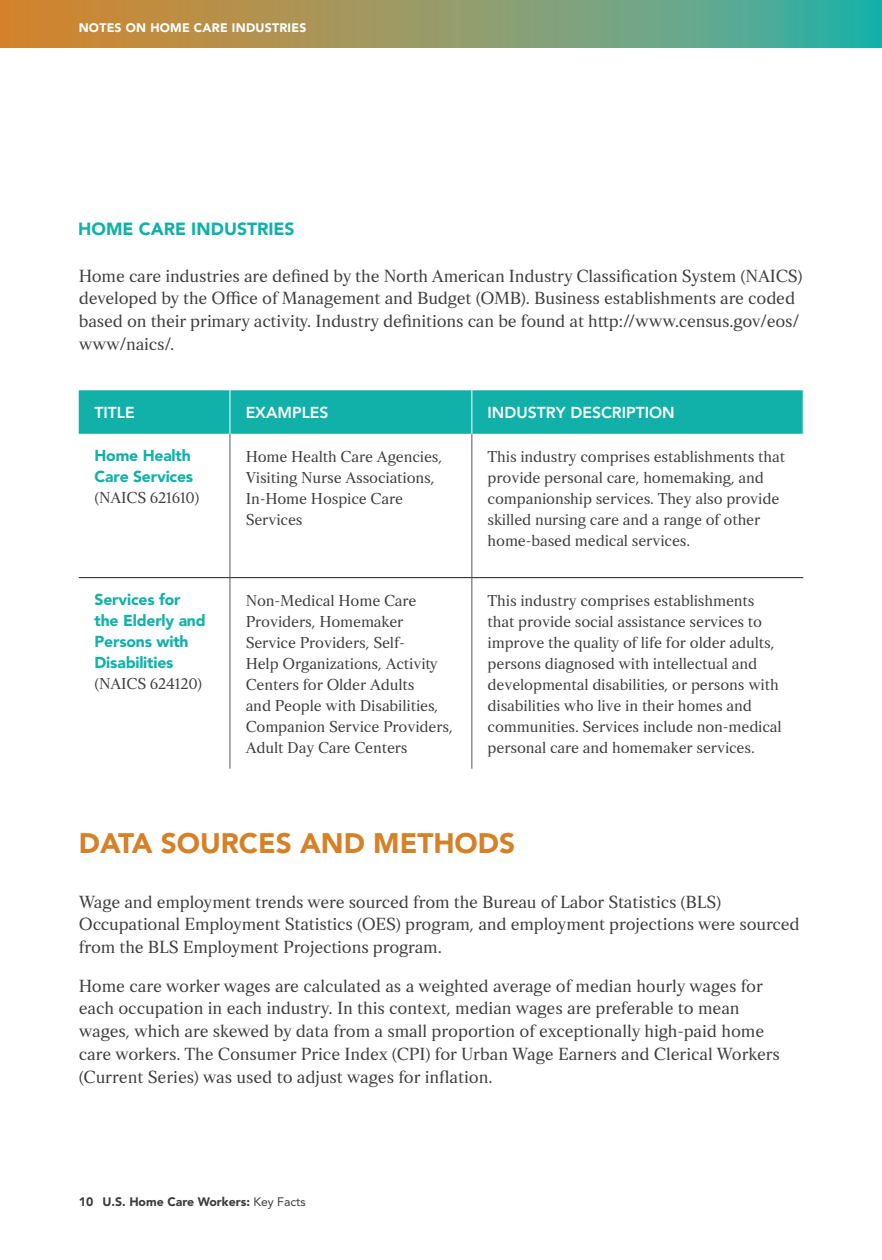
<style>
.page{position:relative;width:882px;height:1260px;background:#fff}
.page>*{position:absolute;margin:0;border:0;box-sizing:border-box;transform-origin:0 0}
.Head_1{font:900 28px "Avenir";color:#d58128}
.Body{font:17.5px/22.8px "Strato Pro";letter-spacing:-.01em;color:#3d3d3d}
.Head_1-2{font:900 17.5px "Avenir";color:#11b1aa}
.Table_body{font:15.75px/21px "Strato Pro";letter-spacing:-.01em;color:#3d3d3d}
.Table_body-2{font:900 15.75px/21px "Avenir";letter-spacing:-.01em;color:#11b1aa}
.Table_headline{font:800 15.75px "Avenir";color:#fff}
.t1{font:900 12.25px "Avenir";color:#3d3d3d}
.Head_1-3{font:900 12.25px "Avenir";letter-spacing:.02em;color:#fff}
.s1{font-family:"Strato Pro";font-weight:400;color:#3d3d3d}
.s2{font-weight:400}
</style>
<div class="page">
<svg style="left:0;top:0;width:882px;height:47px;background:#8d9b69"></svg>
<div style="left:79px;top:390px;width:724px;height:44px;background:#11b1aa"></div>
<hr style="left:230px;top:434px;width:1px;height:143px;background:#57585a">
<hr style="left:471px;top:434px;width:1px;height:143px;background:#57585a">
<hr style="left:230px;top:578px;width:1px;height:191px;background:#57585a">
<hr style="left:471px;top:578px;width:1px;height:191px;background:#57585a">
<hr style="left:79px;top:577px;width:151px;height:1px;background:#231f20">
<hr style="left:230px;top:577px;width:242px;height:1px;background:#231f20">
<hr style="left:472px;top:577px;width:331px;height:1px;background:#231f20">
<hr style="left:230px;top:390px;width:1px;height:44px;background:#fff">
<hr style="left:471px;top:390px;width:1px;height:44px;background:#fff">
<p class="Head_1-3" style="left:79px;top:20px;width:229px">NOTES ON HOME CARE INDUSTRIES</p>
<p class="Head_1-2" style="left:78px;top:219px;width:218px">HOME CARE INDUSTRIES</p>
<p class="Body" style="left:79px;top:264px;width:725px">Home care industries are defined by the North American Industry Classification System (NAICS) developed by the Office of Management and Budget (OMB). Business establishments are coded based on their primary activity. Industry definitions can be found at http://www.census.gov/eos/ www/naics/.</p>
<p class="Table_headline" style="left:94px;top:403px;width:42px">TITLE</p>
<p class="Table_headline" style="left:246px;top:403px;width:84px">EXAMPLES</p>
<p class="Table_headline" style="left:488px;top:403px;width:189px">INDUSTRY DESCRIPTION</p>
<p class="Table_body-2" style="left:94px;top:445px;width:106px">Home Health<br>Care Services <span class="s1">(NAICS 621610)</span></p>
<p class="Table_body" style="left:246px;top:446px;width:198px">Home Health Care Agencies,<br>Visiting Nurse Associations,<br>In-Home Hospice Care<br>Services</p>
<p class="Table_body" style="left:488px;top:446px;width:299px">This industry comprises establishments that provide personal care, homemaking, and companionship services. They also provide skilled nursing care and a range of other home-based medical services.</p>
<p class="Table_body-2" style="left:94px;top:589px;width:113px">Services for the Elderly and<br>Persons with<br>Disabilities <span class="s1">(NAICS 624120)</span></p>
<p class="Table_body" style="left:246px;top:590px;width:209px">Non-Medical Home Care<br>Providers, Homemaker<br>Service Providers, Self-<br>Help Organizations, Activity<br>Centers for Older Adults<br>and People with Disabilities,<br>Companion Service Providers,<br>Adult Day Care Centers</p>
<p class="Table_body" style="left:488px;top:590px;width:296px">This industry comprises establishments that provide social assistance services to improve the quality of life for older adults, persons diagnosed with intellectual and developmental disabilities, or persons with disabilities who live in their homes and communities. Services include non-medical personal care and homemaker services.</p>
<p class="Head_1" style="left:79px;top:827px;width:438px">DATA SOURCES AND METHODS</p>
<p class="Body" style="left:79px;top:890px;width:723px">Wage and employment trends were sourced from the Bureau of Labor Statistics (BLS)<br>Occupational Employment Statistics (OES) program, and employment projections were sourced from the BLS Employment Projections program.</p>
<p class="Body" style="left:79px;top:974px;width:703px">Home care worker wages are calculated as a weighted average of median hourly wages for each occupation in each industry. In this context, median wages are preferable to mean wages, which are skewed by data from a small proportion of exceptionally high-paid home care workers. The Consumer Price Index (CPI) for Urban Wage Earners and Clerical Workers (Current Series) was used to adjust wages for inflation.</p>
<p class="t1" style="left:79px;top:1195px;width:229px">10 U.S. Home Care Workers: <span class="s2">Key Facts</span></p>
</div>
